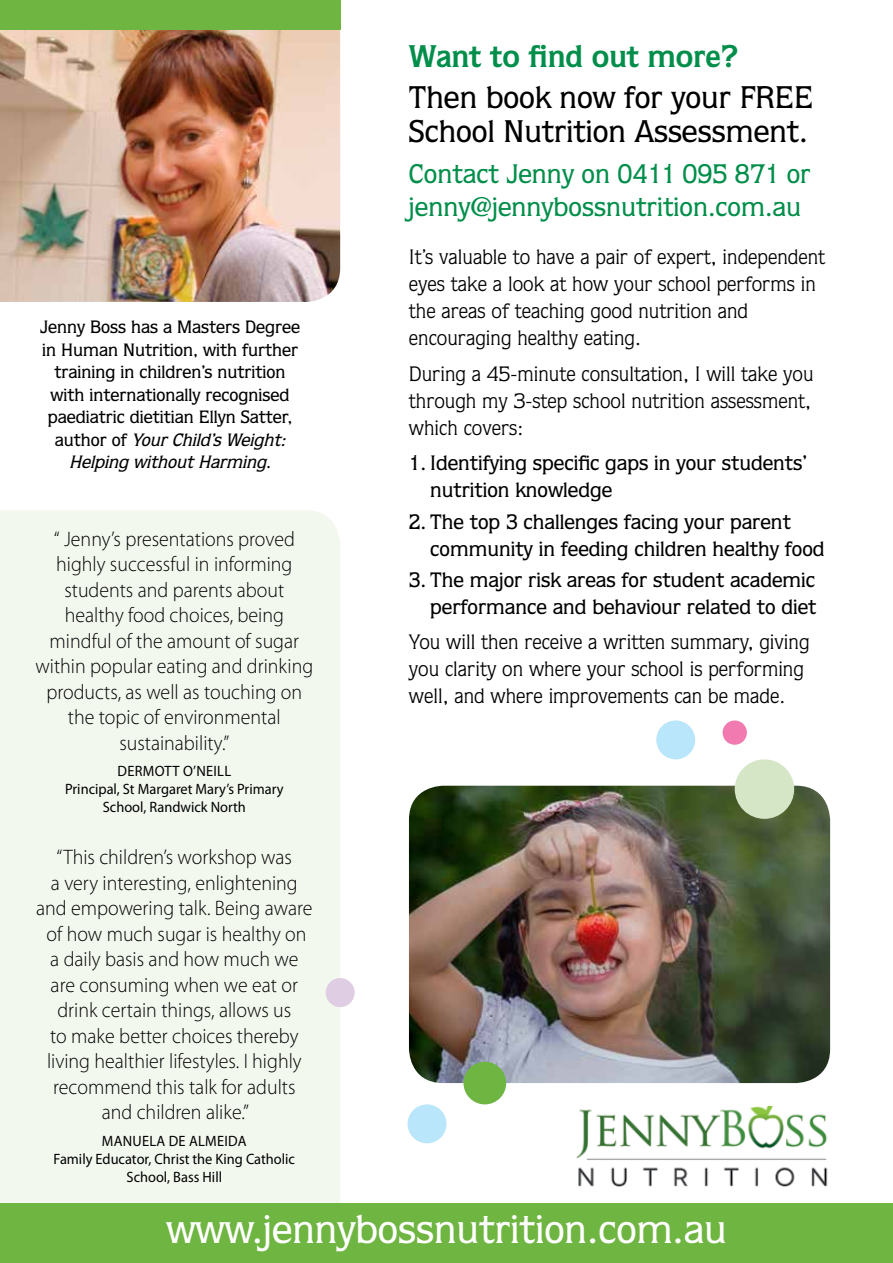
<style>
.page{position:relative;width:893px;height:1263px;background:#fff}
.page>*{position:absolute;margin:0;border:0;box-sizing:border-box;transform-origin:0 0}
.t1{font:500 40.5px "Quorum";color:#fff}
.t2{font:500 31.5px/33px "Quorum";color:#000}
.t3{font:700 31.5px "Quorum";color:#008e4a}
.t4{font:500 27px/33px "Quorum";color:#008e4a}
.t5{font:300 21px/25.5px "Myriad Pro";color:#000;text-align:center;scale:.95 1}
.t6{font:21px/27px "Quorum";color:#000}
.t7{font:500 21px/27px "Quorum";color:#000}
.t8{font:500 18px/22.5px "Quorum";color:#000;text-align:center}
.t9{font:15px/18px "Myriad Pro";color:#000;text-align:center;scale:.96 1}
.s1{font-style:italic}
</style>
<div class="page">
<img style="left:0;top:30px;width:340px;height:272px">
<img style="left:409px;top:786px;width:421px;height:297px">
<div style="left:0;top:510px;width:340px;height:694px;background:#f3f8ef"></div>
<img style="left:576px;top:1107px;width:252px;height:80px">
<div style="left:0;top:1204px;width:893px;height:59px;background:#6fb541"></div>
<div style="left:656px;top:720px;width:39px;height:39px;background:#b9e6fa;border-radius:50%"></div>
<div style="left:735px;top:759px;width:59px;height:60px;background:#d5e6c6;border-radius:50%"></div>
<div style="left:0;top:0;width:340px;height:30px;background:#6fb541"></div>
<div style="left:723px;top:720px;width:24px;height:25px;background:#f17bb0;border-radius:50%"></div>
<div style="left:326px;top:978px;width:29px;height:29px;background:#dfcde3;border-radius:50%"></div>
<div style="left:463px;top:1062px;width:43px;height:42px;background:#6fb541;border-radius:50%"></div>
<div style="left:408px;top:1104px;width:38px;height:39px;background:#b9e6fa;border-radius:50%"></div>
<h2 class="t3" style="left:409px;top:37px;width:331px">Want to find out more?</h2>
<h2 class="t2" style="left:409px;top:81px;width:406px">Then book now for your FREE<br>School Nutrition Assessment.</h2>
<p class="t4" style="left:409px;top:157px;width:403px">Contact Jenny on 0411 095 871 or jenny@jennybossnutrition.com.au</p>
<p class="t6" style="left:409px;top:243px;width:418px">It’s valuable to have a pair of expert, independent eyes take a look at how your school performs in the areas of teaching good nutrition and encouraging healthy eating.</p>
<p class="t6" style="left:409px;top:360px;width:406px">During a 45-minute consultation, I will take you through my 3-step school nutrition assessment, which covers:</p>
<p class="t7" style="left:430px;top:449px;width:378px;text-indent:-21px">1. Identifying specific gaps in your students’ nutrition knowledge</p>
<p class="t7" style="left:430px;top:508px;width:396px;text-indent:-21px">2. The top 3 challenges facing your parent community in feeding children healthy food</p>
<p class="t7" style="left:409px;top:566px;width:409px;text-align:right">3. The major risk areas for student academic performance and behaviour related to diet</p>
<p class="t6" style="left:409px;top:628px;width:402px">You will then receive a written summary, giving you clarity on where your school is performing well, and where improvements can be made.</p>
<p class="t8" style="left:40px;top:316px;width:261px">Jenny Boss has a Masters Degree in Human Nutrition, with further training in children’s nutrition with internationally recognised paediatric dietitian Ellyn Satter,<br>a u t h o r o f <span class="s1">YourChild’sWeight:<br>Helping withoutHarming</span>.</p>
<p class="t5" style="left:35px;top:526px;width:294px">“ Jenny’s presentations proved highly successful in informing students and parents about healthy food choices, being mindful of the amount of sugar within popular eating and drinking products, as well as touching on the topic of environmental sustainability.”</p>
<p class="t9" style="left:65px;top:762px;width:229px">DERMOTT O’NEILL<br>Principal, St Margaret Mary’s Primary<br>School, Randwick North</p>
<p class="t5" style="left:36px;top:844px;width:292px">“This children’s workshop was<br>a very interesting, enlightening and empowering talk. Being aware of how much sugar is healthy on<br>a daily basis and how much we are consuming when we eat or drink certain things, allows us<br>to make better choices thereby living healthier lifestyles. I highly recommend this talk for adults and children alike.”</p>
<p class="t9" style="left:54px;top:1131px;width:253px">MANUELA DE ALMEIDA<br>Family Educator, Christ the King Catholic<br>School, Bass Hill</p>
<h1 class="t1" style="left:166px;top:1205px;width:562px">www.jennybossnutrition.com.au</h1>
</div>
